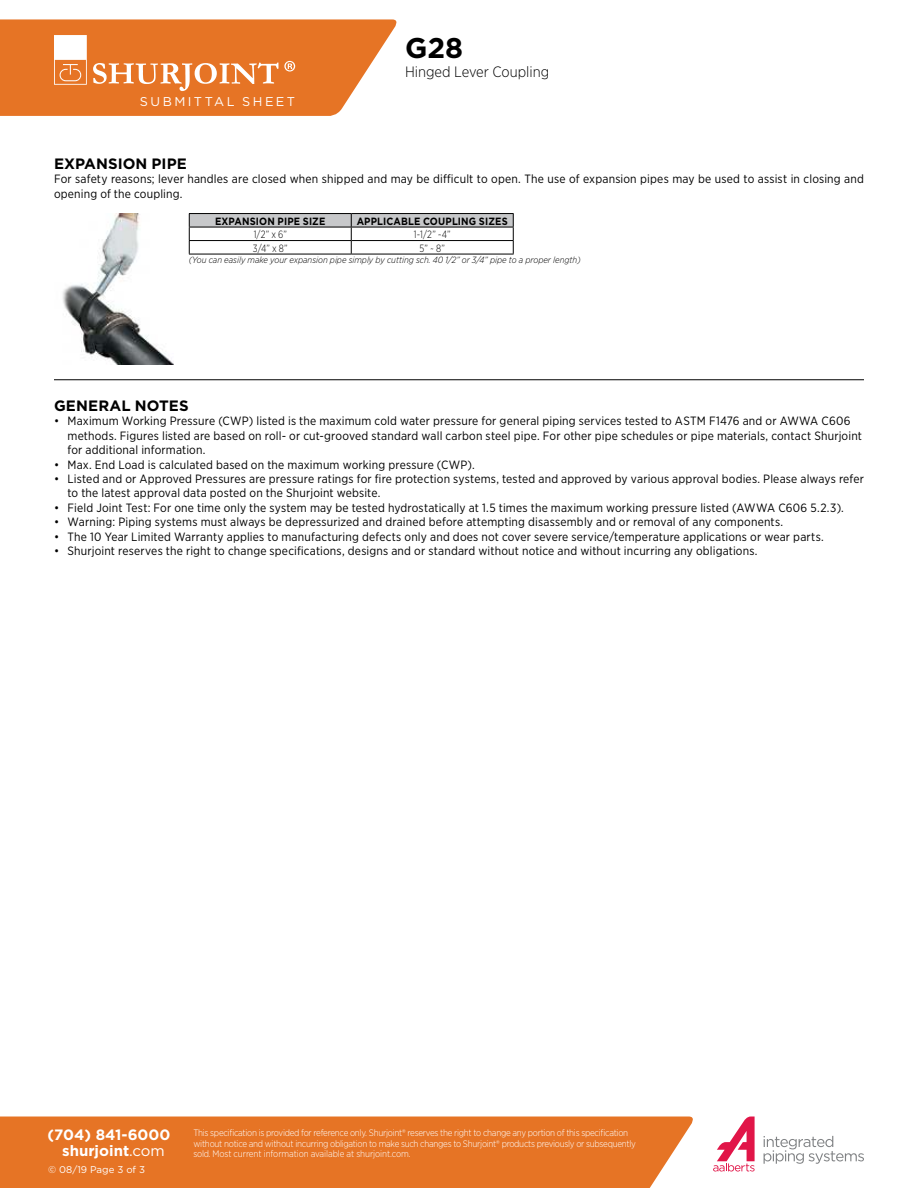
<style>
.page{position:relative;width:918px;height:1188px;background:#fff}
.page>*{position:absolute;margin:0;border:0;box-sizing:border-box;transform-origin:0 0}
.t1{font:700 28.5px "Gotham";color:#000}
.t2{font:700 15px/16.2px "Gotham";color:#fff}
.t3{font:700 15px "Gotham";letter-spacing:.005em;color:#000}
.t4{font:300 15px "Gotham Narrow";color:#000}
.t5{font:12.75px "Gotham";letter-spacing:.195em;color:#fff}
.t6{font:12px/14.4px "Gotham Narrow";letter-spacing:.015em;color:#000}
.t7{font:700 10.5px "Gotham";letter-spacing:.015em;color:#000;scale:.9 1}
.t8{font:300 10.5px "Gotham Narrow";color:#000;scale:.9 1}
.t9{font:9.75px "Gotham";color:#fff}
.t10{font:300 9.3px/10.5px "Gotham Narrow";letter-spacing:-.03em;color:#fff}
.t11{font:italic 300 9px "Gotham Narrow";color:#000}
.s1{font-weight:400}
</style>
<div class="page">
<div style="left:0;top:1117px;width:693px;height:71px;background:#e67425"></div>
<svg style="left:0;top:19px;width:397px;height:97px;background:#e98744"></svg>
<svg style="left:713px;top:1117px;width:42px;height:55px"></svg>
<svg style="left:764px;top:1136px;width:100px;height:28px"></svg>
<hr style="left:54px;top:379px;width:810px;height:1px;background:#000">
<hr style="left:189px;top:213px;width:162px;height:1px;background:#000">
<hr style="left:351px;top:213px;width:163px;height:1px;background:#000">
<svg style="left:189px;top:214px;width:325px;height:40px"></svg>
<hr style="left:189px;top:254px;width:162px;height:1px;background:#000">
<hr style="left:351px;top:254px;width:163px;height:1px;background:#000">
<img style="left:62px;top:213px;width:112px;height:151px">
<h1 class="t1" style="left:405px;top:37px;width:60px">G28</h1>
<p class="t5" style="left:140px;top:96px;width:157px">SUBMITTAL SHEET</p>
<p class="t4" style="left:405px;top:65px;width:146px">Hinged Lever Coupling</p>
<p class="t3" style="left:54px;top:158px;width:134px">EXPANSION PIPE</p>
<p class="t6" style="left:54px;top:172px;width:811px">For safety reasons; lever handles are closed when shipped and may be difficult to open. The use of expansion pipes may be used to assist in closing and opening of the coupling.</p>
<p class="t7" style="left:215px;top:218px;width:124px">EXPANSION PIPE SIZE</p>
<p class="t7" style="left:357px;top:218px;width:169px">APPLICABLE COUPLING SIZES</p>
<p class="t8" style="left:254px;top:230px;width:38px">1/2” x 6”</p>
<p class="t8" style="left:414px;top:230px;width:43px">1-1/2” ~4”</p>
<p class="t8" style="left:253px;top:243px;width:40px">3/4” x 8”</p>
<p class="t8" style="left:420px;top:243px;width:30px">5” ~ 8”</p>
<p class="t11" style="left:189px;top:256px;width:393px">(You can easily make your expansion pipe simply by cutting sch. 40 1/2” or 3/4” pipe to a proper length)</p>
<p class="t3" style="left:54px;top:400px;width:136px">GENERAL NOTES</p>
<p class="t6" style="left:68px;top:415px;width:796px;text-indent:-14px">• Maximum Working Pressure (CWP) listed is the maximum cold water pressure for general piping services tested to ASTM F1476 and or AWWA C606 methods. Figures listed are based on roll- or cut-grooved standard wall carbon steel pipe. For other pipe schedules or pipe materials, contact Shurjoint for additional information.</p>
<p class="t6" style="left:54px;top:458px;width:422px">• Max. End Load is calculated based on the maximum working pressure (CWP).</p>
<p class="t6" style="left:68px;top:472px;width:798px;text-indent:-14px">• Listed and or Approved Pressures are pressure ratings for fire protection systems, tested and approved by various approval bodies. Please always refer to the latest approval data posted on the Shurjoint website.</p>
<p class="t6" style="left:54px;top:501px;width:791px">• Field Joint Test: For one time only the system may be tested hydrostatically at 1.5 times the maximum working pressure listed (AWWA C606 5.2.3).</p>
<p class="t6" style="left:54px;top:515px;width:731px">• Warning: Piping systems must always be depressurized and drained before attempting disassembly and or removal of any components.</p>
<p class="t6" style="left:54px;top:530px;width:771px">• The 10 Year Limited Warranty applies to manufacturing defects only and does not cover severe service/temperature applications or wear parts.</p>
<p class="t6" style="left:54px;top:544px;width:705px">• Shurjoint reserves the right to change specifications, designs and or standard without notice and without incurring any obligations.</p>
<p class="t2" style="left:62px;top:1128px;width:110px;text-indent:-15px">(704) 841-6000 shurjoint<span class="s1">.com</span></p>
<p class="t9" style="left:48px;top:1166px;width:98px">© 08/19 Page 3 of 3</p>
<p class="t10" style="left:194px;top:1128px;width:444px">This specification is provided for reference only. Shurjoint® reserves the right to change any portion of this specification without notice and without incurring obligation to make such changes to Shurjoint® products previously or subsequently sold. Most current information available at shurjoint.com.</p>
</div>
